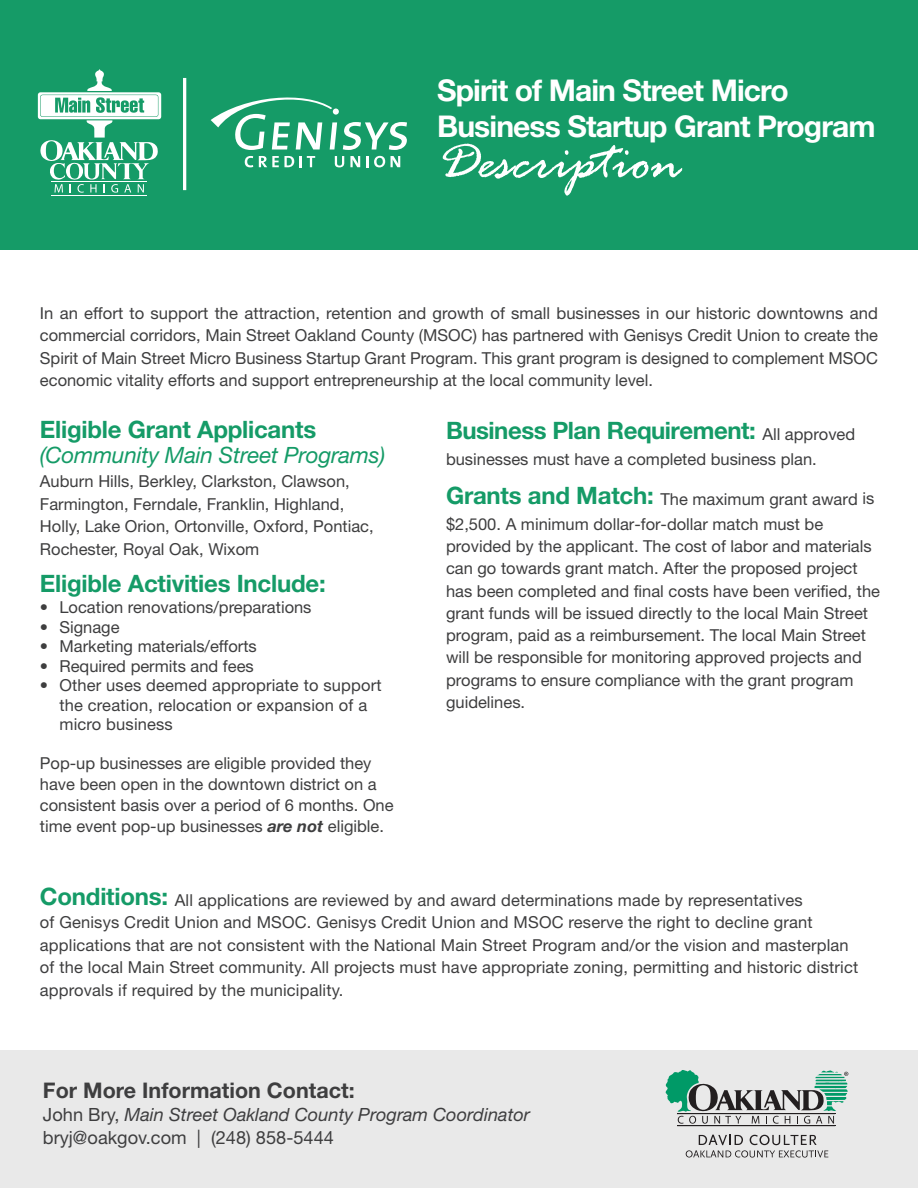
<style>
.page{position:relative;width:918px;height:1188px;background:#fff}
.page>*{position:absolute;margin:0;border:0;box-sizing:border-box;transform-origin:0 0}
.t1{font:italic 58.5px "Rage";color:#fff}
.t2{font:700 30px/36px "Helvetica Neue LT Std";letter-spacing:-.03em;color:#fff}
.t3{font:700 24px "Helvetica Neue LT Std";letter-spacing:-.01em;color:#159b67}
.t4{font:italic 22.5px "Helvetica Neue LT Std";letter-spacing:-.01em;color:#159b67}
.t5{font:700 21.6px "Helvetica Neue LT Std";color:#3e3e3f}
.t6{font:italic 18.15px "Helvetica Neue LT Std";color:#3e3e3f}
.t7{font:18.15px "Helvetica Neue LT Std";color:#3e3e3f}
.t8{font:16.5px/22.5px "Helvetica Neue LT Std";color:#3e3e3f}
.s1{font-weight:700;font-style:italic}
.s2{font-weight:400;font-size:16.5px;color:#3e3e3f}
.s3{font-weight:700;font-size:24px;color:#159b67}
.s4{font-style:normal}
</style>
<div class="page">
<div style="left:0;top:0;width:918px;height:249px;background:#159b67"></div>
<svg style="left:245px;top:156px;width:8px;height:11px"></svg>
<svg style="left:259px;top:156px;width:35px;height:11px"></svg>
<svg style="left:300px;top:156px;width:15px;height:11px"></svg>
<svg style="left:335px;top:156px;width:9px;height:11px"></svg>
<svg style="left:350px;top:156px;width:10px;height:11px"></svg>
<svg style="left:367px;top:156px;width:18px;height:11px"></svg>
<svg style="left:391px;top:156px;width:9px;height:11px"></svg>
<svg style="left:211px;top:98px;width:196px;height:52px"></svg>
<hr style="left:51px;top:195px;width:96px;height:1px;background:#fff">
<svg style="left:38px;top:69px;width:123px;height:124px"></svg>
<hr style="left:183px;top:78px;width:3px;height:112px;background:#fff">
<div style="left:0;top:1050px;width:918px;height:138px;background:#e9e9e9"></div>
<hr style="left:677px;top:1125px;width:158px;height:1px;background:#231f20">
<svg style="left:666px;top:1070px;width:182px;height:54px"></svg>
<svg style="left:686px;top:1135px;width:142px;height:23px"></svg>
<p class="t2" style="left:437px;top:72px;width:440px">Spirit of Main Street Micro<br>Business Startup Grant Program</p>
<p class="t1" style="left:437px;top:130px;width:246px">Description</p>
<p class="t8" style="left:40px;top:301px;width:840px;text-align:justify">In an effort to support the attraction, retention and growth of small businesses in our historic downtowns and commercial corridors, Main Street Oakland County (MSOC) has partnered with Genisys Credit Union to create the Spirit of Main Street Micro Business Startup Grant Program. This grant program is designed to complement MSOC economic vitality efforts and support entrepreneurship at the local community level.</p>
<p class="t3" style="left:40px;top:414px;width:278px">Eligible Grant Applicants</p>
<p class="t4" style="left:40px;top:442px;width:347px">(Community Main Street Programs)</p>
<p class="t8" style="left:40px;top:470px;width:335px">Auburn Hills, Berkley, Clarkston, Clawson, Farmington, Ferndale, Franklin, Highland, Holly, Lake Orion, Ortonville, Oxford, Pontiac, Rochester, Royal Oak, Wixom</p>
<p class="t3" style="left:40px;top:569px;width:287px">Eligible Activities Include:</p>
<p class="t8" style="left:40px;top:596px;width:273px">• Location renovations/preparations</p>
<p class="t8" style="left:40px;top:615px;width:81px">• Signage</p>
<p class="t8" style="left:40px;top:635px;width:218px">• Marketing materials/efforts</p>
<p class="t8" style="left:40px;top:654px;width:215px">• Required permits and fees</p>
<p class="t8" style="left:59px;top:675px;width:324px;line-height:19.5px;text-indent:-20px">• Other uses deemed appropriate to support the creation, relocation or expansion of a micro business</p>
<p class="t8" style="left:40px;top:753px;width:355px;line-height:21px">Pop-up businesses are eligible provided they have been open in the downtown district on a consistent basis over a period of 6 months. One time event pop-up businesses <span class="s1">are not</span> eligible.</p>
<p class="t3" style="left:446px;top:415px;width:411px">Business Plan Requirement: <span class="s2">All approved</span></p>
<p class="t8" style="left:446px;top:447px;width:372px">businesses must have a completed business plan.</p>
<p class="t8" style="left:446px;top:487px;width:430px;line-height:24.8px"><span class="s3">Grants and Match:</span> The maximum grant award is $2,500. A minimum dollar-for-dollar match must be</p>
<p class="t8" style="left:446px;top:535px;width:435px">provided by the applicant. The cost of labor and materials can go towards grant match. After the proposed project has been completed and final costs have been verified, the grant funds will be issued directly to the local Main Street program, paid as a reimbursement. The local Main Street will be responsible for monitoring approved projects and programs to ensure compliance with the grant program guidelines.</p>
<p class="t8" style="left:40px;top:889px;width:820px"><span class="s3">Conditions:</span> All applications are reviewed by and award determinations made by representatives<br>of Genisys Credit Union and MSOC. Genisys Credit Union and MSOC reserve the right to decline grant applications that are not consistent with the National Main Street Program and/or the vision and masterplan of the local Main Street community. All projects must have appropriate zoning, permitting and historic district approvals if required by the municipality.</p>
<p class="t5" style="left:43px;top:1076px;width:313px">For More Information Contact:</p>
<p class="t6" style="left:43px;top:1103px;width:489px"><span class="s4">John Bry,</span> Main Street Oakland County Program Coordinator</p>
<p class="t7" style="left:43px;top:1127px;width:293px">bryj@oakgov.com | (248) 858-5444</p>
</div>
